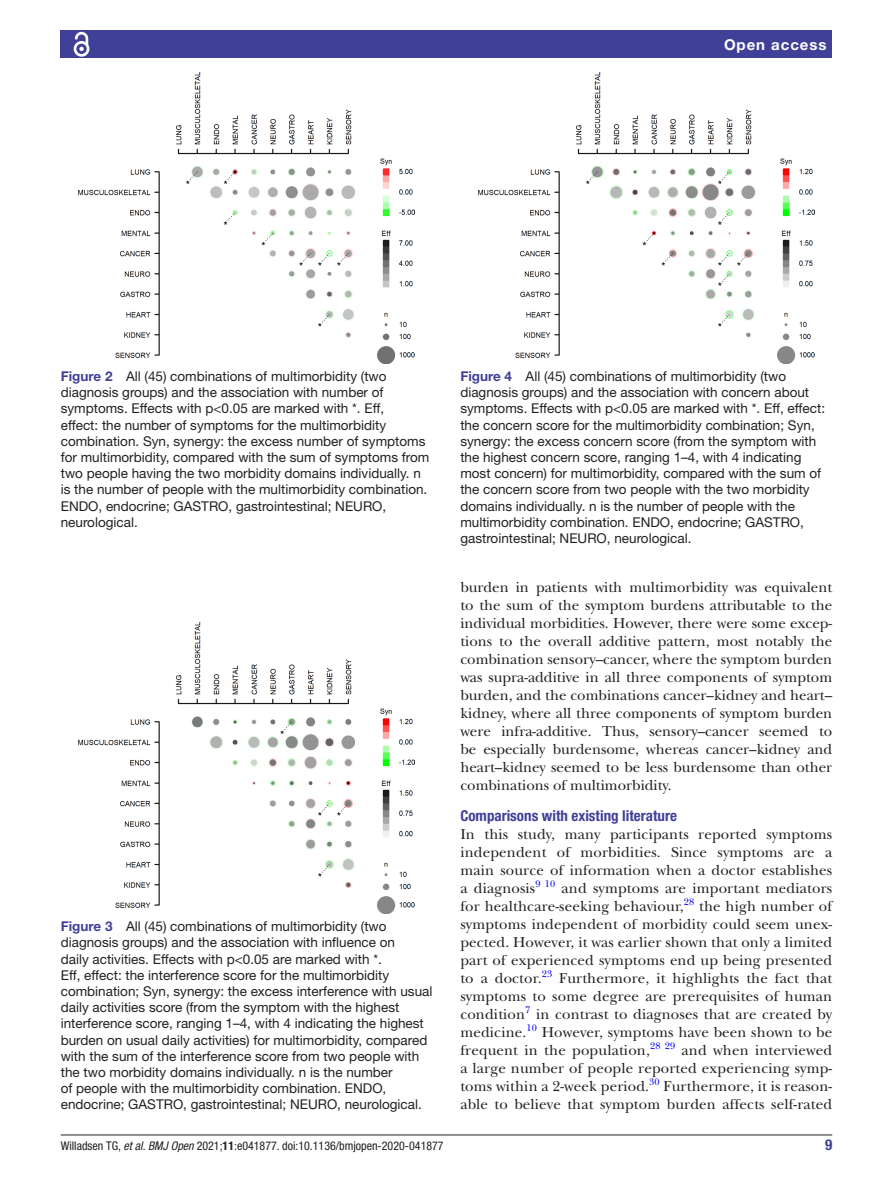
<style>
.page{position:relative;width:893px;height:1191px;background:#fff}
.page>*{position:absolute;margin:0;border:0;box-sizing:border-box;transform-origin:0 0}
.t1{font:15px/18px "New Baskerville";letter-spacing:.01em;color:#231f20;text-align:justify}
.t2{font:700 condensed 15px "Helvetica Neue LT Std";color:#414099}
.t3{font:700 15px "Helvetica Neue LT Std";letter-spacing:.065em;color:#fff}
.t4{font:13.5px/16.2px "Helvetica Neue LT Std";color:#231f20}
.t5{font:condensed 12px "Helvetica Neue LT Std";color:#231f20}
.t6{font:9.9px "New Baskerville";letter-spacing:.01em;color:#00f}
.s1{font-weight:700;color:#414099}
.s2{font-style:italic}
.s3{font-weight:700}
</style>
<div class="page">
<hr style="left:61px;top:1134px;width:771px;height:1px;background:#231f20">
<div style="left:61px;top:31px;width:771px;height:27px;background:#414099"></div>
<svg style="left:73px;top:31px;width:17px;height:26px"></svg>
<img style="left:79px;top:73px;width:336px;height:290px">
<img style="left:79px;top:623px;width:336px;height:290px">
<img style="left:478px;top:73px;width:336px;height:290px">
<p class="t3" style="left:724px;top:35px;width:104px">Open access</p>
<p class="t4" style="left:61px;top:368px;width:370px"><span class="s1">Figure 2</span> All (45) combinations of multimorbidity (two diagnosis groups) and the association with number of symptoms. Effects with p&lt;0.05 are marked with *. Eff,<br>effect: the number of symptoms for the multimorbidity combination. Syn, synergy: the excess number of symptoms for multimorbidity, compared with the sum of symptoms from two people having the two morbidity domains individually. n is the number of people with the multimorbidity combination.<br>ENDO, endocrine; GASTRO, gastrointestinal; NEURO, neurological.</p>
<p class="t4" style="left:61px;top:918px;width:373px"><span class="s1">Figure 3</span> All (45) combinations of multimorbidity (two diagnosis groups) and the association with influence on<br>daily activities. Effects with p&lt;0.05 are marked with *.<br>Eff, effect: the interference score for the multimorbidity combination; Syn, synergy: the excess interference with usual daily activities score (from the symptom with the highest interference score, ranging 1–4, with 4 indicating the highest burden on usual daily activities) for multimorbidity, compared with the sum of the interference score from two people with the two morbidity domains individually. n is the number<br>of people with the multimorbidity combination. ENDO, endocrine; GASTRO, gastrointestinal; NEURO, neurological.</p>
<p class="t4" style="left:460px;top:368px;width:366px"><span class="s1">Figure 4</span> All (45) combinations of multimorbidity (two diagnosis groups) and the association with concern about symptoms. Effects with p&lt;0.05 are marked with *. Eff, effect: the concern score for the multimorbidity combination; Syn, synergy: the excess concern score (from the symptom with the highest concern score, ranging 1–4, with 4 indicating most concern) for multimorbidity, compared with the sum of the concern score from two people with the two morbidity domains individually. n is the number of people with the multimorbidity combination. ENDO, endocrine; GASTRO, gastrointestinal; NEURO, neurological.</p>
<p class="t1" style="left:460px;top:578px;width:373px">burden in patients with multimorbidity was equivalent to the sum of the symptom burdens attributable to the individual morbidities. However, there were some excep&shy;tions to the overall additive pattern, most notably the combination sensory–cancer, where the symptom burden was supra-additive in all three components of symptom burden, and the combinations cancer–kidney and heart– kidney, where all three components of symptom burden were infra-additive. Thus, sensory–cancer seemed to be especially burdensome, whereas cancer–kidney and heart–kidney seemed to be less burdensome than other combinations of multimorbidity.</p>
<p class="t2" style="left:460px;top:807px;width:218px">Comparisons with existing literature</p>
<p class="t1" style="left:460px;top:825px;width:373px">In this study, many participants reported symptoms independent of morbidities. Since symptoms are a main source of information when a doctor establishes a diagnosis</p>
<p class="t6" style="left:535px;top:877px;width:21px">9 10</p>
<p class="t1" style="left:460px;top:879px;width:373px;text-indent:101px">and symptoms are important mediators for healthcare-seeking behaviour,</p>
<p class="t6" style="left:684px;top:895px;width:12px">28</p>
<p class="t1" style="left:460px;top:897px;width:373px;text-indent:239px">the high number of symptoms independent of morbidity could seem unex&shy;pected. However, it was earlier shown that only a limited part of experienced symptoms end up being presented to a doctor.</p>
<p class="t6" style="left:542px;top:967px;width:12px">23</p>
<p class="t1" style="left:460px;top:969px;width:373px;text-indent:99px">Furthermore, it highlights the fact that symptoms to some degree are prerequisites of human condition</p>
<p class="t6" style="left:525px;top:1003px;width:7px">7</p>
<p class="t1" style="left:536px;top:1005px;width:298px">in contrast to diagnoses that are created by</p>
<p class="t1" style="left:460px;top:1023px;width:67px">medicine.</p>
<p class="t6" style="left:526px;top:1021px;width:12px">10</p>
<p class="t1" style="left:460px;top:1023px;width:373px;text-indent:81px">However, symptoms have been shown to be frequent in the population,</p>
<p class="t6" style="left:650px;top:1039px;width:27px">28 29</p>
<p class="t1" style="left:460px;top:1041px;width:373px;text-indent:221px">and when interviewed a large number of people reported experiencing symp&shy;toms within a 2-week period.</p>
<p class="t6" style="left:649px;top:1075px;width:12px">30</p>
<p class="t1" style="left:460px;top:1077px;width:373px;text-align:right">Furthermore, it is reason-<br>able to believe that symptom burden affects self-rated</p>
<p class="t5" style="left:61px;top:1138px;width:384px">Willadsen TG, <span class="s2">et al</span>. <span class="s2">BMJ Open</span> 2021;<span class="s3">11</span>:e041877. doi:10.1136/bmjopen-2020-041877</p>
<p class="t2" style="left:825px;top:1135px;width:9px">9</p>
</div>
